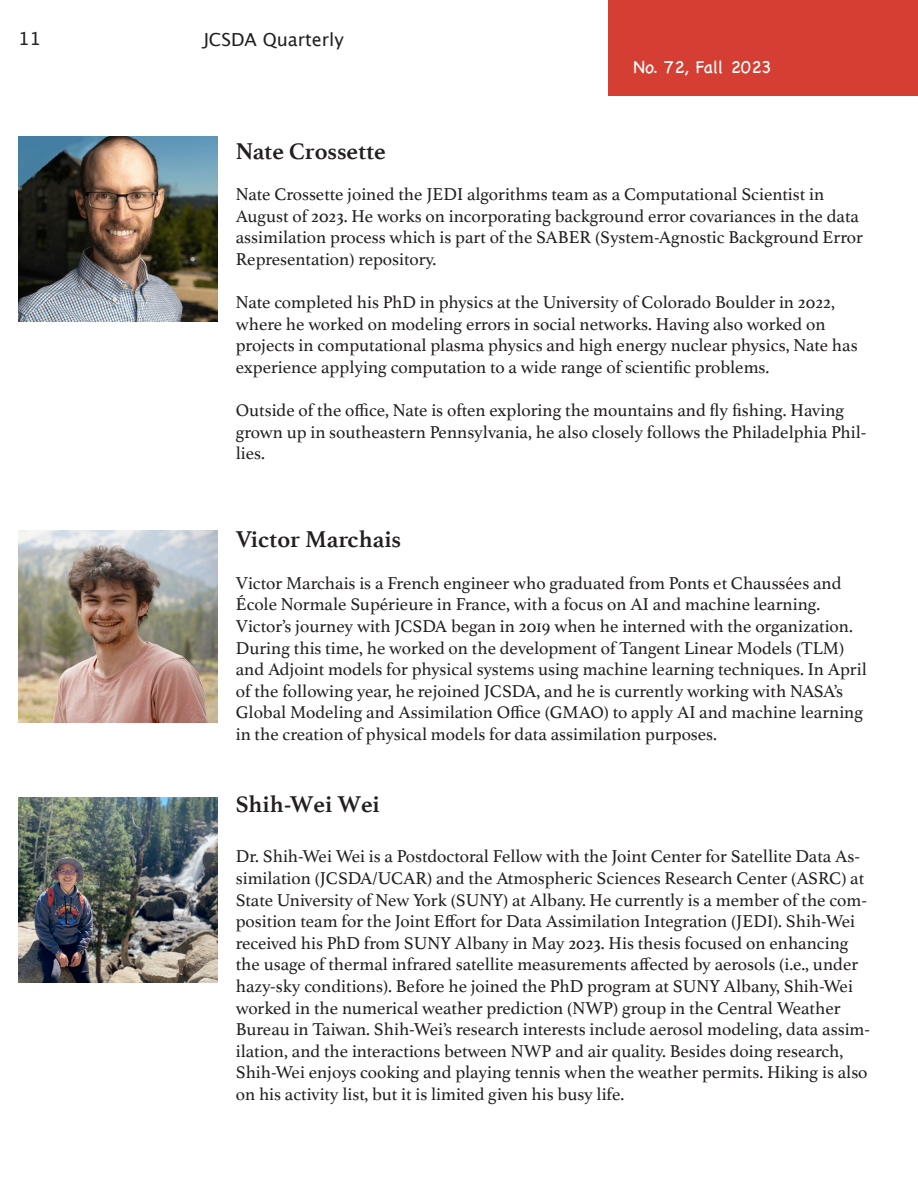
<style>
.page{position:relative;width:918px;height:1188px;background:#fff}
.page>*{position:absolute;margin:0;border:0;box-sizing:border-box;transform-origin:0 0}
.t1{font:700 24px "Athelas";color:#231f20}
.t2{font:18px/21.6px "Athelas";color:#231f20}
.t3{font:18px "Lucida Grande";color:#231f20}
.t4{font:18px "Chalkboard";letter-spacing:-.005em;color:#fff}
</style>
<div class="page">
<div style="left:608px;top:0;width:310px;height:96px;background:#d53f33"></div>
<img style="left:18px;top:137px;width:200px;height:184px">
<img style="left:18px;top:797px;width:200px;height:185px">
<img style="left:18px;top:530px;width:200px;height:193px">
<p class="t3" style="left:18px;top:28px;width:24px">11</p>
<p class="t3" style="left:203px;top:30px;width:142px">JCSDA Quarterly</p>
<p class="t4" style="left:634px;top:57px;width:139px">No. 72, Fall 2023</p>
<p class="t1" style="left:236px;top:131px;width:151px">Nate Crossette</p>
<p class="t2" style="left:236px;top:183px;width:629px">Nate Crossette joined the JEDI algorithms team as a Computational Scientist in August of 2023. He works on incorporating background error covariances in the data assimilation process which is part of the SABER (System-Agnostic Background Error Representation) repository.</p>
<p class="t2" style="left:236px;top:291px;width:623px">Nate completed his PhD in physics at the University of Colorado Boulder in 2022, where he worked on modeling errors in social networks. Having also worked on projects in computational plasma physics and high energy nuclear physics, Nate has experience applying computation to a wide range of scientific problems.</p>
<p class="t2" style="left:236px;top:399px;width:632px">Outside of the office, Nate is often exploring the mountains and fly fishing. Having grown up in southeastern Pennsylvania, he also closely follows the Philadelphia Phil&shy;lies.</p>
<p class="t1" style="left:236px;top:520px;width:167px">Victor Marchais</p>
<p class="t2" style="left:236px;top:572px;width:632px">Victor Marchais is a French engineer who graduated from Ponts et Chaussées and École Normale Supérieure in France, with a focus on AI and machine learning.<br>Victor’s journey with JCSDA began in 2019 when he interned with the organization.<br>During this time, he worked on the development of Tangent Linear Models (TLM) and Adjoint models for physical systems using machine learning techniques. In April of the following year, he rejoined JCSDA, and he is currently working with NASA’s Global Modeling and Assimilation Office (GMAO) to apply AI and machine learning in the creation of physical models for data assimilation purposes.</p>
<p class="t1" style="left:236px;top:785px;width:146px">Shih-Wei Wei</p>
<p class="t2" style="left:236px;top:845px;width:636px">Dr. Shih-Wei Wei is a Postdoctoral Fellow with the Joint Center for Satellite Data As&shy;similation (JCSDA/UCAR) and the Atmospheric Sciences Research Center (ASRC) at State University of New York (SUNY) at Albany. He currently is a member of the com&shy;position team for the Joint Effort for Data Assimilation Integration (JEDI). Shih-Wei received his PhD from SUNY Albany in May 2023. His thesis focused on enhancing the usage of thermal infrared satellite measurements affected by aerosols (i.e., under hazy-sky conditions). Before he joined the PhD program at SUNY Albany, Shih-Wei worked in the numerical weather prediction (NWP) group in the Central Weather Bureau in Taiwan. Shih-Wei’s research interests include aerosol modeling, data assim&shy;ilation, and the interactions between NWP and air quality. Besides doing research, Shih-Wei enjoys cooking and playing tennis when the weather permits. Hiking is also on his activity list, but it is limited given his busy life.</p>
</div>
